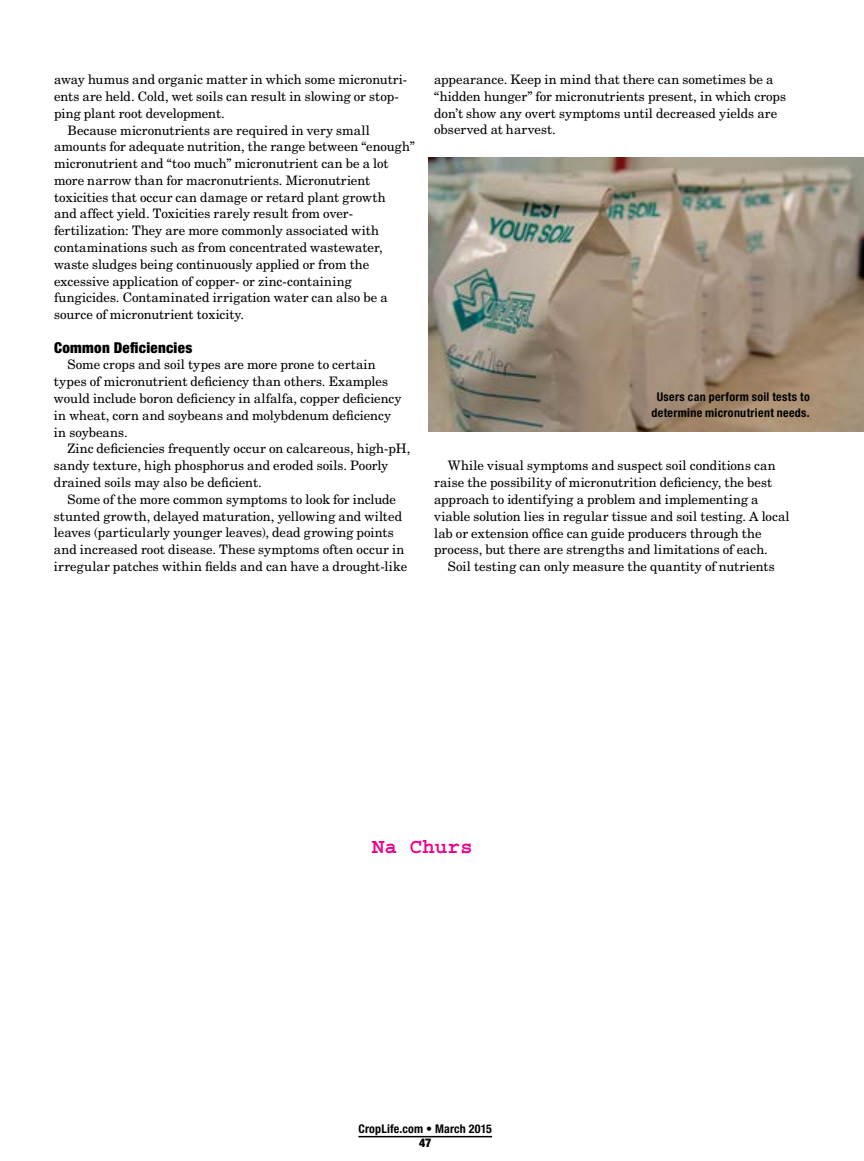
<style>
.page{position:relative;width:864px;height:1161px;background:#fff}
.page>*{position:absolute;margin:0;border:0;box-sizing:border-box;transform-origin:0 0}
.t1{font:700 21px "Courier Std";color:#ec008c}
.t2{font:900 condensed 15px "Helvetica Neue LT Std";letter-spacing:.02em;color:#000}
.t3{font:13.05px/16.8px "New Century Schlbk LT Std";letter-spacing:.005em;color:#000}
.t4{font:700 condensed 12px/16.5px "Helvetica Neue LT Std";letter-spacing:.025em;color:#000;text-align:center}
.t5{font:900 condensed 12px "Helvetica Neue LT Std";color:#000}
</style>
<div class="page">
<hr style="left:358px;top:1136px;width:134px;height:1px;background:#000">
<img style="left:428px;top:158px;width:436px;height:273px">
<p class="t3" style="left:54px;top:71px;width:355px">away humus and organic matter in which some micronutri-</p>
<p class="t3" style="left:54px;top:88px;width:346px">ents are held. Cold, wet soils can result in slowing or stop-</p>
<p class="t3" style="left:54px;top:105px;width:172px">ping plant root development.</p>
<p class="t3" style="left:67px;top:121px;width:304px">Because micronutrients are required in very small</p>
<p class="t3" style="left:54px;top:138px;width:362px">amounts for adequate nutrition, the range between “enough”</p>
<p class="t3" style="left:54px;top:155px;width:336px">micronutrient and “too much” micronutrient can be a lot</p>
<p class="t3" style="left:54px;top:172px;width:318px">more narrow than for macronutrients. Micronutrient</p>
<p class="t3" style="left:54px;top:189px;width:333px">toxicities that occur can damage or retard plant growth</p>
<p class="t3" style="left:54px;top:205px;width:301px">and affect yield. Toxicities rarely result from over-</p>
<p class="t3" style="left:54px;top:222px;width:326px">fertilization: They are more commonly associated with</p>
<p class="t3" style="left:54px;top:239px;width:330px">contaminations such as from concentrated wastewater,</p>
<p class="t3" style="left:54px;top:256px;width:317px">waste sludges being continuously applied or from the</p>
<p class="t3" style="left:54px;top:273px;width:299px">excessive application of copper- or zinc-containing</p>
<p class="t3" style="left:54px;top:289px;width:335px">fungicides. Contaminated irrigation water can also be a</p>
<p class="t3" style="left:54px;top:306px;width:192px">source of micronutrient toxicity.</p>
<p class="t2" style="left:54px;top:338px;width:140px">Common Deficiencies</p>
<p class="t3" style="left:54px;top:356px;width:349px;text-indent:14px">Some crops and soil types are more prone to certain types of micronutrient deficiency than others. Examples would include boron deficiency in alfalfa, copper deficiency in wheat, corn and soybeans and molybdenum deficiency in soybeans.</p>
<p class="t3" style="left:54px;top:440px;width:358px;text-indent:13px">Zinc deficiencies frequently occur on calcareous, high-pH, sandy texture, high phosphorus and eroded soils. Poorly drained soils may also be deficient.</p>
<p class="t3" style="left:54px;top:491px;width:355px;text-indent:13px">Some of the more common symptoms to look for include stunted growth, delayed maturation, yellowing and wilted leaves (particularly younger leaves), dead growing points and increased root disease. These symptoms often occur in irregular patches within fields and can have a drought-like</p>
<p class="t3" style="left:434px;top:71px;width:353px">appearance. Keep in mind that there can sometimes be a “hidden hunger” for micronutrients present, in which crops don’t show any overt symptoms until decreased yields are observed at harvest.</p>
<p class="t4" style="left:651px;top:388px;width:160px">Users can perform soil tests to determine micronutrient needs.</p>
<p class="t3" style="left:434px;top:457px;width:357px;text-indent:13px">While visual symptoms and suspect soil conditions can raise the possibility of micronutrition deficiency, the best approach to identifying a problem and implementing a viable solution lies in regular tissue and soil testing. A local lab or extension office can guide producers through the process, but there are strengths and limitations of each.</p>
<p class="t3" style="left:448px;top:558px;width:329px">Soil testing can only measure the quantity of nutrients</p>
<h1 class="t1" style="left:372px;top:835px;width:102px">Na Churs</h1>
<p class="t4" style="left:358px;top:1120px;width:135px">CropLife.com • March 2015</p>
<p class="t5" style="left:419px;top:1135px;width:14px">47</p>
</div>
